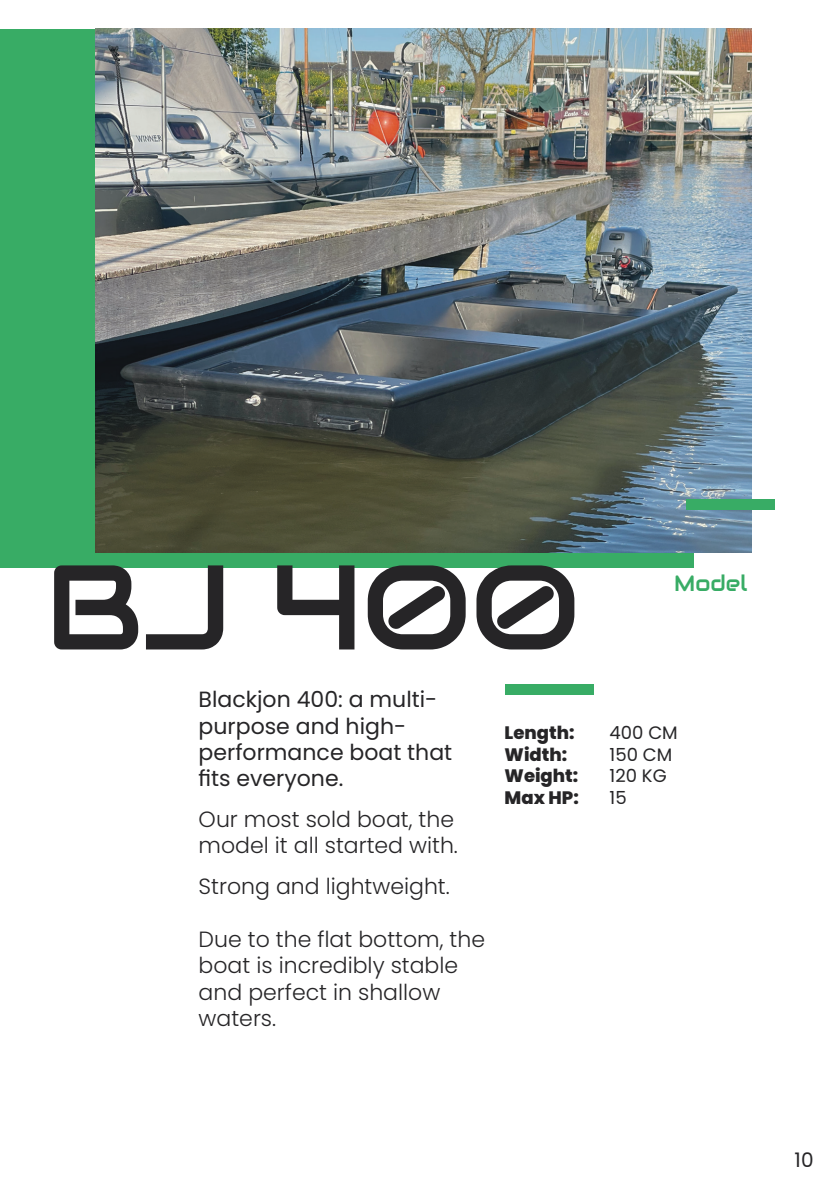
<style>
.page{position:relative;width:840px;height:1191px;background:#fff}
.page>*{position:absolute;margin:0;border:0;box-sizing:border-box;transform-origin:0 0}
.Header_-_Align_Right{font:120px "Audiowide";color:#262527}
.Body_Text{font:300 22px/26.4px "Poppins";color:#262527}
.Body_Text-2{font:22px/26.4px "Poppins";color:#262527}
.Header_-_Align_Right-2{font:22px "Audiowide";letter-spacing:.005em;color:#38ac65}
.Image_Caption_-_Alig{font:20px "Poppins";color:#262527}
.Body_Text-3{font:800 18px/21.6px "Poppins";color:#262527}
.Body_Text-4{font:18px/21.6px "Poppins";color:#262527}
</style>
<div class="page">
<div style="left:0;top:29px;width:693px;height:538px;background:#38ac65"></div>
<img style="left:95px;top:29px;width:656px;height:523px">
<div style="left:686px;top:498px;width:88px;height:11px;background:#38ac65"></div>
<div style="left:505px;top:684px;width:88px;height:11px;background:#38ac65"></div>
<p class="Header_-_Align_Right" style="left:45px;top:530px;width:536px">BJ 400</p>
<p class="Header_-_Align_Right-2" style="left:673px;top:569px;width:75px">Model</p>
<p class="Body_Text-2" style="left:198px;top:686px;width:255px">Blackjon 400: a multi&shy;purpose and high&shy;performance boat that fits everyone.</p>
<p class="Body_Text" style="left:198px;top:806px;width:261px">Our most sold boat, the model it all started with.</p>
<p class="Body_Text" style="left:198px;top:873px;width:252px">Strong and lightweight.</p>
<p class="Body_Text" style="left:198px;top:926px;width:288px">Due to the flat bottom, the boat is incredibly stable and perfect in shallow waters.</p>
<p class="Body_Text-3" style="left:504px;top:722px;width:76px">Length:<br>Width:<br>Weight:<br>Max HP:</p>
<p class="Body_Text-4" style="left:609px;top:722px;width:70px">400 CM<br>150 CM<br>120 KG<br>15</p>
<p class="Image_Caption_-_Alig" style="left:794px;top:1148px;width:20px">10</p>
</div>
